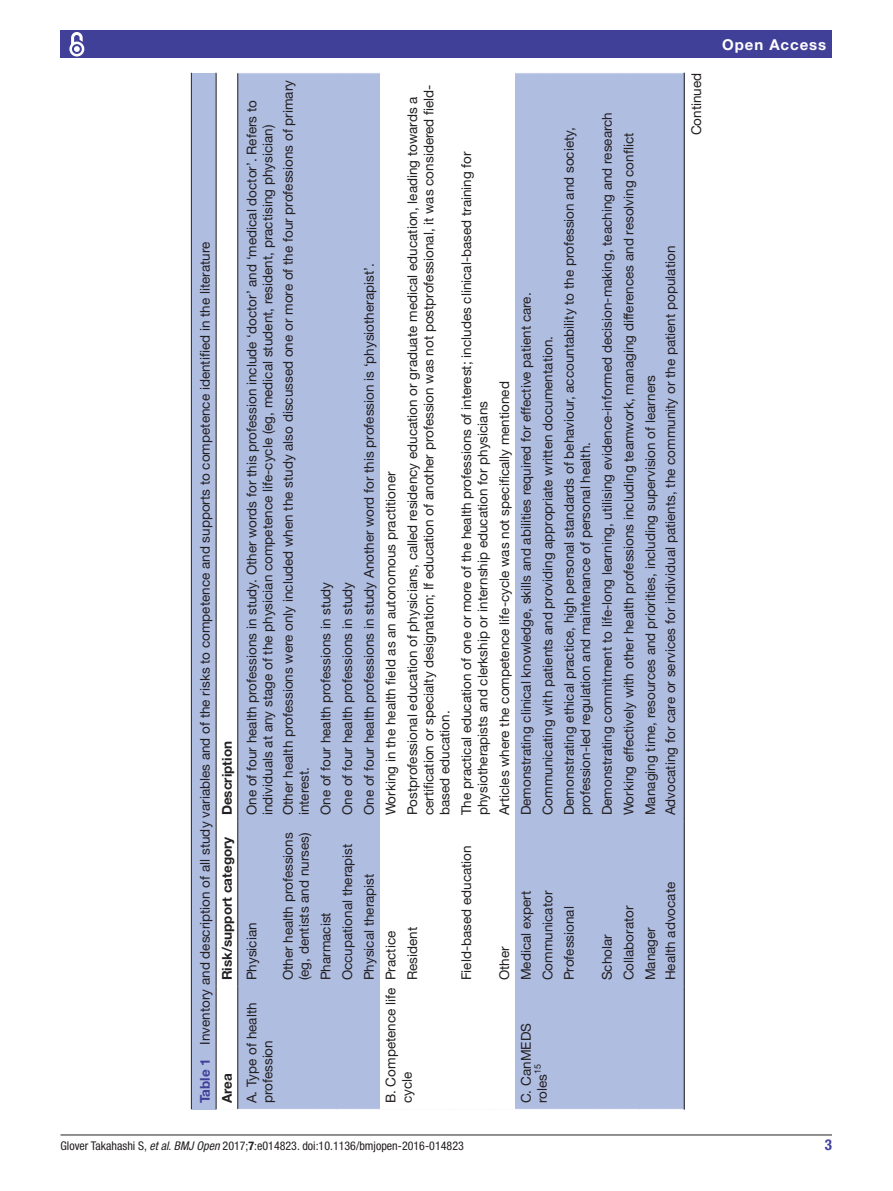
<style>
.page{position:relative;width:893px;height:1191px;background:#fff}
.page>*{position:absolute;margin:0;border:0;box-sizing:border-box;transform-origin:0 0}
.t1{font:700 15px "Helvetica Neue LT Std";letter-spacing:.065em;color:#fff}
.t2{font:700 condensed 15px "Helvetica Neue LT Std";color:#414099}
.t3{font:13.5px/16.2px "Helvetica Neue LT Std";color:#231f20}
.t4{font:700 13.5px "Helvetica Neue LT Std";color:#231f20}
.t5{font:condensed 12px "Helvetica Neue LT Std";color:#231f20}
.t6{font:9px "Helvetica Neue LT Std";color:#231f20}
.s1{font-weight:700;color:#414099}
.s2{font-weight:700}
.s3{font-style:italic}
</style>
<div class="page">
<hr style="left:61px;top:1134px;width:771px;height:1px;background:#231f20">
<div style="left:61px;top:31px;width:771px;height:27px;background:#414099"></div>
<svg style="left:69px;top:32px;width:16px;height:25px"></svg>
<div style="left:192px;top:73px;width:493px;height:1036px;background:#afbde1"></div>
<hr style="left:191px;top:73px;width:1px;height:1036px;background:#231f20">
<div style="left:217px;top:73px;width:20px;height:1036px;background:#fff"></div>
<svg style="left:238px;top:73px;width:446px;height:1036px"></svg>
<hr style="left:216px;top:986px;width:1px;height:123px;background:#231f20">
<hr style="left:237px;top:986px;width:1px;height:123px;background:#231f20">
<hr style="left:216px;top:821px;width:1px;height:165px;background:#231f20">
<hr style="left:237px;top:821px;width:1px;height:165px;background:#231f20">
<hr style="left:216px;top:73px;width:1px;height:748px;background:#231f20">
<hr style="left:237px;top:73px;width:1px;height:748px;background:#231f20">
<hr style="left:684px;top:986px;width:1px;height:123px;background:#231f20">
<hr style="left:684px;top:821px;width:1px;height:165px;background:#231f20">
<hr style="left:684px;top:73px;width:1px;height:748px;background:#231f20">
<p class="t3" style="left:194px;top:1103px;width:863px;line-height:22px;rotate:-90deg"><span class="s1">Table 1</span> Inventory and description of all study variables and of the risks to competence and supports to competence identified in the literature<br><span class="s2">Area</span></p>
<p class="t4" style="left:219px;top:815px;width:76px;rotate:-90deg">Description</p>
<p class="t4" style="left:219px;top:980px;width:145px;rotate:-90deg">Risk/support category</p>
<p class="t3" style="left:280px;top:815px;width:736px;rotate:-90deg">Other health professions were only included when the study also discussed one or more of the four professions of primary interest.</p>
<p class="t3" style="left:243px;top:815px;width:716px;rotate:-90deg">One of four health professions in study. Other words for this profession include ‘doctor’ and ‘medical doctor’. Refers to individuals at any stage of the physician competence life-cycle (eg, medical student, resident, practising physician)</p>
<p class="t3" style="left:243px;top:980px;width:59px;rotate:-90deg">Physician</p>
<p class="t3" style="left:280px;top:980px;width:149px;rotate:-90deg">Other health professions (eg, dentists and nurses)</p>
<p class="t3" style="left:317px;top:815px;width:235px;rotate:-90deg">One of four health professions in study</p>
<p class="t3" style="left:317px;top:980px;width:70px;rotate:-90deg">Pharmacist</p>
<p class="t3" style="left:339px;top:815px;width:235px;rotate:-90deg">One of four health professions in study</p>
<p class="t3" style="left:339px;top:980px;width:138px;rotate:-90deg">Occupational therapist</p>
<p class="t3" style="left:243px;top:1103px;width:102px;rotate:-90deg">A. Type of health profession</p>
<p class="t3" style="left:361px;top:815px;width:553px;rotate:-90deg">One of four health professions in study Another word for this profession is ‘physiotherapist’.</p>
<p class="t3" style="left:382px;top:815px;width:345px;rotate:-90deg">Working in the health field as an autonomous practitioner</p>
<p class="t3" style="left:404px;top:815px;width:732px;rotate:-90deg">Postprofessional education of physicians, called residency education or graduate medical education, leading towards a certification or specialty designation; If education of another profession was not postprofessional, it was considered field&shy;based education.</p>
<p class="t3" style="left:361px;top:980px;width:108px;rotate:-90deg">Physical therapist</p>
<p class="t3" style="left:382px;top:980px;width:51px;rotate:-90deg">Practice</p>
<p class="t3" style="left:404px;top:980px;width:55px;rotate:-90deg">Resident</p>
<p class="t3" style="left:382px;top:1103px;width:117px;rotate:-90deg">B. Competence life cycle</p>
<p class="t3" style="left:458px;top:815px;width:665px;rotate:-90deg">The practical education of one or more of the health professions of interest; includes clinical-based training for physiotherapists and clerkship or internship education for physicians</p>
<p class="t3" style="left:496px;top:815px;width:435px;rotate:-90deg">Articles where the competence life-cycle was not specifically mentioned</p>
<p class="t3" style="left:518px;top:815px;width:524px;rotate:-90deg">Demonstrating clinical knowledge, skills and abilities required for effective patient care.</p>
<p class="t3" style="left:539px;top:815px;width:480px;rotate:-90deg">Communicating with patients and providing appropriate written documentation.</p>
<p class="t3" style="left:561px;top:815px;width:689px;rotate:-90deg">Demonstrating ethical practice, high personal standards of behaviour, accountability to the profession and society, profession-led regulation and maintenance of personal health.</p>
<p class="t3" style="left:599px;top:815px;width:704px;rotate:-90deg">Demonstrating commitment to life-long learning, utilising evidence-informed decision-making, teaching and research</p>
<p class="t3" style="left:620px;top:815px;width:684px;rotate:-90deg">Working effectively with other health professions including teamwork, managing differences and resolving conflict</p>
<p class="t3" style="left:662px;top:815px;width:571px;rotate:-90deg">Advocating for care or services for individual patients, the community or the patient population</p>
<p class="t3" style="left:642px;top:815px;width:442px;rotate:-90deg">Managing time, resources and priorities, including supervision of learners</p>
<p class="t3" style="left:458px;top:980px;width:137px;rotate:-90deg">Field-based education</p>
<p class="t3" style="left:496px;top:980px;width:35px;rotate:-90deg">Other</p>
<p class="t3" style="left:518px;top:980px;width:91px;rotate:-90deg">Medical expert</p>
<p class="t3" style="left:539px;top:980px;width:91px;rotate:-90deg">Communicator</p>
<p class="t3" style="left:561px;top:980px;width:75px;rotate:-90deg">Professional</p>
<p class="t3" style="left:599px;top:980px;width:47px;rotate:-90deg">Scholar</p>
<p class="t3" style="left:620px;top:980px;width:76px;rotate:-90deg">Collaborator</p>
<p class="t3" style="left:662px;top:980px;width:100px;rotate:-90deg">Health advocate</p>
<p class="t3" style="left:642px;top:980px;width:55px;rotate:-90deg">Manager</p>
<p class="t3" style="left:518px;top:1103px;width:82px;rotate:-90deg">C. CanMEDS roles</p>
<p class="t6" style="left:532px;top:1074px;width:11px;rotate:-90deg">15</p>
<p class="t3" style="left:688px;top:135px;width:64px;rotate:-90deg">Continued</p>
<p class="t1" style="left:722px;top:35px;width:106px">Open Access</p>
<p class="t5" style="left:61px;top:1138px;width:405px">Glover Takahashi S, <span class="s3">et al</span>. <span class="s3">BMJ Open</span> 2017;<span class="s2">7</span>:e014823. doi:10.1136/bmjopen-2016-014823</p>
<p class="t2" style="left:825px;top:1135px;width:9px">3</p>
</div>
